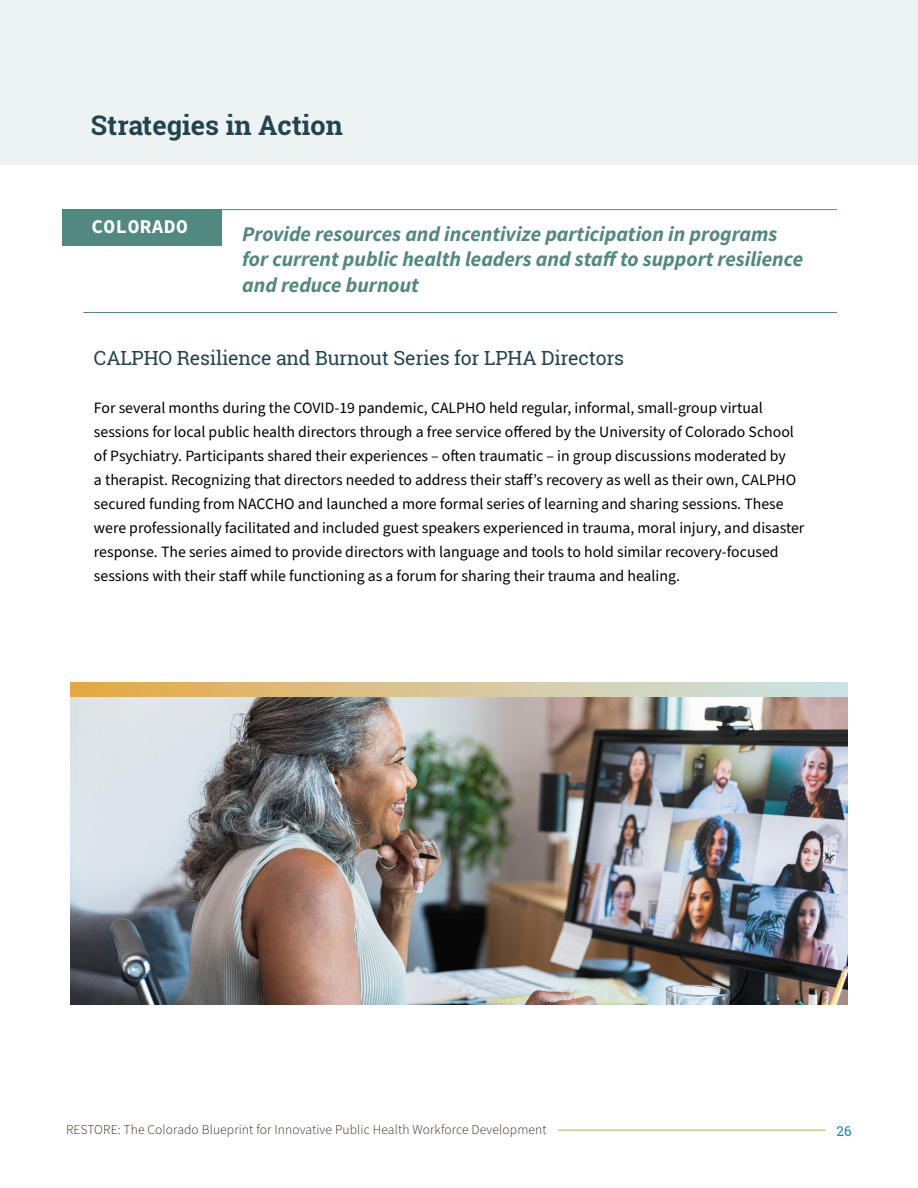
<style>
.page{position:relative;width:918px;height:1188px;background:#fff}
.page>*{position:absolute;margin:0;border:0;box-sizing:border-box;transform-origin:0 0}
.t1{font:700 27px "Roboto Slab";color:#224450}
.t2{font:italic 700 21px/25.2px "Source Sans Pro";color:#51887f}
.t3{font:19.5px "Roboto Slab";letter-spacing:-.01em;color:#224450}
.t4{font:700 19.5px "Source Code Pro";letter-spacing:.02em;color:#fff}
.t5{font:15.75px/24px "Source Sans Pro";color:#000}
.t6{font:300 13.5px "Source Sans Pro";letter-spacing:.01em;color:#3b2314}
.t7{font:13.5px "Roboto Slab";color:#008fbd}
</style>
<div class="page">
<div style="left:0;top:0;width:918px;height:165px;background:#edf3f2"></div>
<hr style="left:83px;top:209px;width:754px;height:1px;background:#51887f">
<hr style="left:83px;top:312px;width:754px;height:1px;background:#51887f">
<div style="left:62px;top:209px;width:159px;height:37px;background:#51887f"></div>
<svg style="left:71px;top:683px;width:776px;height:15px;background:#d6c59a"></svg>
<img style="left:71px;top:698px;width:776px;height:306px">
<hr style="left:558px;top:1130px;width:268px;height:1px;background:#a6b640">
<h1 class="t1" style="left:91px;top:107px;width:253px">Strategies in Action</h1>
<p class="t4" style="left:91px;top:213px;width:98px">COLORADO</p>
<h2 class="t2" style="left:242px;top:221px;width:562px">Provide resources and incentivize participation in programs for current public health leaders and staff to support resilience and reduce burnout</h2>
<p class="t3" style="left:94px;top:344px;width:532px">CALPHO Resilience and Burnout Series for LPHA Directors</p>
<p class="t5" style="left:94px;top:396px;width:712px">For several months during the COVID-19 pandemic, CALPHO held regular, informal, small-group virtual sessions for local public health directors through a free service offered by the University of Colorado School of Psychiatry. Participants shared their experiences – often traumatic – in group discussions moderated by<br>a therapist. Recognizing that directors needed to address their staff’s recovery as well as their own, CALPHO secured funding from NACCHO and launched a more formal series of learning and sharing sessions. These were professionally facilitated and included guest speakers experienced in trauma, moral injury, and disaster response. The series aimed to provide directors with language and tools to hold similar recovery-focused sessions with their staff while functioning as a forum for sharing their trauma and healing.</p>
<p class="t6" style="left:66px;top:1120px;width:482px">RESTORE: The Colorado Blueprint for Innovative Public Health Workforce Development</p>
<p class="t7" style="left:837px;top:1121px;width:16px">26</p>
</div>
